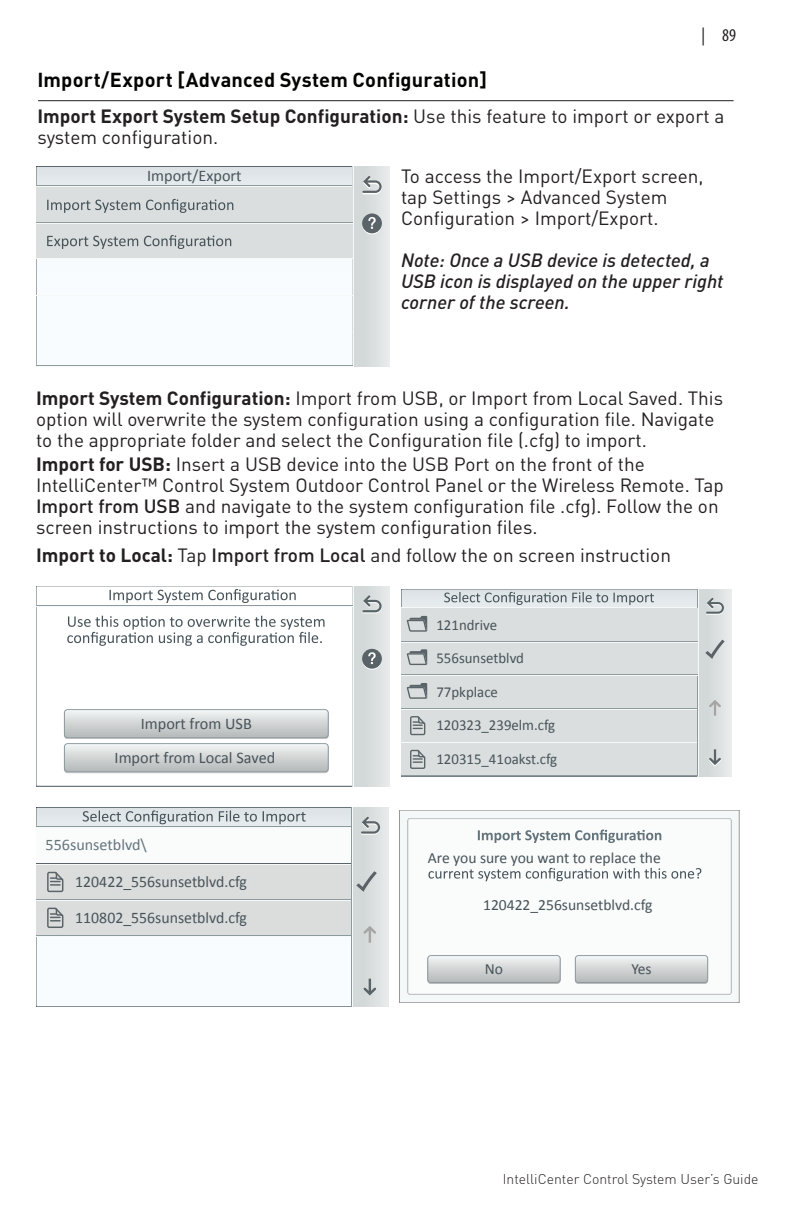
<style>
.page{position:relative;width:792px;height:1224px;background:#fff}
.page>*{position:absolute;margin:0;border:0;box-sizing:border-box;transform-origin:0 0}
.t1{font:700 20px "DIN Pro";letter-spacing:.01em;color:#040503}
.t2{font:19px/21px "DIN Pro";color:#231f20}
.t3{font:italic 500 19px/21px "DIN Pro";color:#231f20}
.t4{font:condensed 18px "Myriad Pro";color:#231f20}
.t5{font:16.2px "Calibri";color:#47545a}
.t6{font:16.2px "Calibri";color:#64747c}
.t7{font:15.6px "Calibri";color:#47545a}
.t8{font:15.2px/33.2px "Calibri";color:#47545a}
.t9{font:300 14px "DIN Pro";color:#231f20}
.s1{font-weight:700}
.s2{font-weight:500}
</style>
<div class="page">
<div style="left:353px;top:586px;width:37px;height:200px;background:linear-gradient(to bottom,#dadede,#dadede)"></div>
<svg style="left:110px;top:589px;width:186px;height:14px"></svg>
<hr style="left:36px;top:605px;width:317px;height:1px;background:#8c999e">
<hr style="left:36px;top:606px;width:317px;height:1px;background:#f5f8f8">
<svg style="left:362px;top:595px;width:20px;height:18px"></svg>
<svg style="left:67px;top:616px;width:258px;height:30px"></svg>
<div style="left:64px;top:744px;width:265px;height:29px;border:1px solid #050504;border-radius:3px"></div>
<svg style="left:64px;top:744px;width:264px;height:28px;background:#d3d6d6"></svg>
<div style="left:64px;top:743px;width:265px;height:29px;border:1px solid #8c999e;border-radius:3px"></div>
<div style="left:64px;top:710px;width:265px;height:29px;border:1px solid #050504;border-radius:3px"></div>
<svg style="left:64px;top:710px;width:264px;height:28px;background:#d3d6d6"></svg>
<div style="left:64px;top:709px;width:265px;height:29px;border:1px solid #8c999e;border-radius:3px"></div>
<hr style="left:353px;top:586px;width:1px;height:200px;background:#8c999e">
<hr style="left:354px;top:586px;width:1px;height:200px;background:#f5f8f8">
<svg style="left:362px;top:650px;width:20px;height:20px"></svg>
<div style="left:362px;top:649px;width:20px;height:20px;background:#5a6468;border-radius:50%"></div>
<svg style="left:368px;top:652px;width:8px;height:12px"></svg>
<div style="left:401px;top:589px;width:331px;height:187px;background:#e2e7ea"></div>
<div style="left:401px;top:743px;width:296px;height:33px;background:#dbdede"></div>
<hr style="left:401px;top:776px;width:296px;height:1px;background:#8d9a9e">
<div style="left:401px;top:709px;width:296px;height:34px;background:#dbdede"></div>
<hr style="left:401px;top:742px;width:296px;height:1px;background:#8d9a9e">
<hr style="left:401px;top:743px;width:296px;height:1px;background:#f6f8f8">
<div style="left:401px;top:675px;width:296px;height:34px;background:#dbdede"></div>
<hr style="left:401px;top:708px;width:296px;height:1px;background:#8d9a9e">
<hr style="left:401px;top:709px;width:296px;height:1px;background:#f6f8f8">
<hr style="left:401px;top:607px;width:296px;height:1px;background:#8d9a9e">
<div style="left:697px;top:589px;width:35px;height:187px;background:linear-gradient(to bottom,#dbdfe0,#dbdfe0)"></div>
<hr style="left:697px;top:589px;width:1px;height:187px;background:#8d9a9e">
<hr style="left:698px;top:589px;width:1px;height:187px;background:#f6f8f8">
<div style="left:401px;top:608px;width:296px;height:34px;background:#dbdede"></div>
<div style="left:401px;top:641px;width:296px;height:34px;background:#dbdede"></div>
<hr style="left:401px;top:674px;width:296px;height:1px;background:#8d9a9e">
<hr style="left:401px;top:641px;width:296px;height:1px;background:#8d9a9e">
<hr style="left:401px;top:642px;width:296px;height:1px;background:#f6f8f8">
<hr style="left:401px;top:675px;width:296px;height:1px;background:#f6f8f8">
<svg style="left:706px;top:598px;width:18px;height:17px"></svg>
<svg style="left:709px;top:749px;width:12px;height:18px"></svg>
<svg style="left:709px;top:700px;width:12px;height:16px"></svg>
<svg style="left:444px;top:592px;width:210px;height:13px"></svg>
<svg style="left:410px;top:716px;width:16px;height:20px"></svg>
<svg style="left:410px;top:749px;width:16px;height:20px"></svg>
<svg style="left:407px;top:683px;width:20px;height:16px"></svg>
<svg style="left:407px;top:649px;width:20px;height:16px"></svg>
<svg style="left:407px;top:616px;width:20px;height:16px"></svg>
<svg style="left:705px;top:640px;width:20px;height:19px"></svg>
<svg style="left:38px;top:809px;width:314px;height:196px"></svg>
<div style="left:36px;top:807px;width:352px;height:200px;border:1px solid #47545b"></div>
<div style="left:352px;top:807px;width:36px;height:200px;background:#d9dedd"></div>
<svg style="left:361px;top:817px;width:19px;height:18px"></svg>
<svg style="left:83px;top:810px;width:223px;height:14px;background:#c0c7cb"></svg>
<hr style="left:36px;top:936px;width:315px;height:1px;background:#f5f8f8">
<div style="left:36px;top:864px;width:315px;height:36px;background:#dbdddd"></div>
<div style="left:36px;top:899px;width:315px;height:36px;background:#dbdddd"></div>
<hr style="left:36px;top:899px;width:315px;height:1px;background:#8c999e">
<hr style="left:36px;top:900px;width:315px;height:1px;background:#f5f8f8">
<div style="left:36px;top:827px;width:315px;height:36px;background:#fafbfb"></div>
<hr style="left:36px;top:826px;width:315px;height:1px;background:#8c999e">
<hr style="left:36px;top:827px;width:315px;height:1px;background:#f5f8f8">
<hr style="left:36px;top:864px;width:315px;height:1px;background:#f5f8f8">
<hr style="left:352px;top:807px;width:1px;height:200px;background:#f5f8f8">
<hr style="left:36px;top:863px;width:315px;height:1px;background:#5a6468">
<hr style="left:36px;top:935px;width:315px;height:1px;background:#8c999e">
<svg style="left:47px;top:871px;width:17px;height:22px"></svg>
<svg style="left:47px;top:907px;width:17px;height:21px"></svg>
<svg style="left:356px;top:871px;width:21px;height:21px"></svg>
<svg style="left:363px;top:979px;width:13px;height:17px"></svg>
<svg style="left:364px;top:926px;width:12px;height:17px"></svg>
<div style="left:400px;top:810px;width:339px;height:193px;background:#f5f8f8"></div>
<svg style="left:408px;top:819px;width:323px;height:175px"></svg>
<svg style="left:478px;top:830px;width:183px;height:13px"></svg>
<div style="left:575px;top:956px;width:133px;height:28px;border:1px solid #050504;border-radius:3px"></div>
<svg style="left:577px;top:957px;width:129px;height:24px"></svg>
<div style="left:575px;top:955px;width:133px;height:28px;border:1px solid #8c999e;border-radius:3px"></div>
<div style="left:428px;top:956px;width:132px;height:28px;border:1px solid #050504;border-radius:3px"></div>
<svg style="left:430px;top:957px;width:128px;height:24px"></svg>
<div style="left:428px;top:955px;width:132px;height:28px;border:1px solid #8c999e;border-radius:3px"></div>
<svg style="left:428px;top:868px;width:273px;height:13px"></svg>
<div style="left:400px;top:810px;width:339px;height:193px;border:1px solid #989898"></div>
<hr style="left:38px;top:100px;width:696px;height:1px;background:#231f20">
<svg style="left:38px;top:169px;width:315px;height:196px"></svg>
<hr style="left:36px;top:186px;width:317px;height:1px;background:#f6f8f8">
<div style="left:353px;top:167px;width:37px;height:200px;background:linear-gradient(to bottom,#dbdfe0,#dadedf)"></div>
<hr style="left:353px;top:167px;width:1px;height:200px;background:#8d9a9e">
<hr style="left:354px;top:167px;width:1px;height:200px;background:#f6f8f8">
<svg style="left:362px;top:176px;width:20px;height:18px"></svg>
<div style="left:36px;top:187px;width:317px;height:36px;background:#dbdede"></div>
<div style="left:36px;top:222px;width:317px;height:37px;background:#dbdede"></div>
<hr style="left:36px;top:258px;width:317px;height:1px;background:#8d9a9e">
<hr style="left:36px;top:222px;width:317px;height:1px;background:#8d9a9e">
<hr style="left:36px;top:223px;width:317px;height:1px;background:#f6f8f8">
<hr style="left:36px;top:259px;width:317px;height:1px;background:#f6f8f8">
<hr style="left:36px;top:295px;width:317px;height:1px;background:#f6f8f8">
<svg style="left:47px;top:235px;width:184px;height:14px"></svg>
<svg style="left:47px;top:199px;width:186px;height:14px"></svg>
<hr style="left:36px;top:365px;width:317px;height:1px;background:#8d9a9e">
<hr style="left:36px;top:366px;width:317px;height:1px;background:#f6f8f8">
<svg style="left:362px;top:215px;width:20px;height:19px"></svg>
<div style="left:362px;top:213px;width:20px;height:20px;background:#5a6468;border-radius:50%"></div>
<svg style="left:368px;top:217px;width:8px;height:12px"></svg>
<p class="t1" style="left:37px;top:63px;width:451px">Import/Export [Advanced System Configuration]</p>
<p class="t4" style="left:702px;top:24px;width:36px">| 89</p>
<p class="t2" style="left:37px;top:104px;width:688px"><span class="s1">Import Export System Setup Configuration:</span> Use this feature to import or export a system configuration.</p>
<p class="t5" style="left:147px;top:165px;width:96px">Import/Export</p>
<p class="t2" style="left:401px;top:164px;width:304px">To access the Import/Export screen, tap Settings &gt; Advanced System<br>Configuration &gt; Import/Export.</p>
<p class="t3" style="left:401px;top:248px;width:324px">Note: Once a USB device is detected, a<br>USB icon is displayed on the upper right corner of the screen.</p>
<p class="t2" style="left:36px;top:386px;width:689px"><span class="s1">Import System Configuration:</span> Import from USB, or Import from Local Saved. This option will overwrite the system configuration using a configuration file. Navigate to the appropriate folder and select the Configuration file (.cfg) to import.</p>
<p class="t2" style="left:36px;top:452px;width:689px"><span class="s1">Import for USB:</span> Insert a USB device into the USB Port on the front of the IntelliCenter™ Control System Outdoor Control Panel or the Wireless Remote. Tap <span class="s2">Import from USB</span> and navigate to the system configuration file .cfg). Follow the on screen instructions to import the system configuration files.</p>
<p class="t2" style="left:36px;top:542px;width:637px"><span class="s1">Import to Local:</span> Tap <span class="s2">Import from Local</span> and follow the on screen instruction</p>
<p class="t5" style="left:141px;top:713px;width:113px">Import from USB</p>
<p class="t5" style="left:115px;top:747px;width:162px">Import from Local Saved</p>
<p class="t6" style="left:46px;top:834px;width:103px">556sunsetblvd\</p>
<p class="t5" style="left:75px;top:871px;width:173px">120422_556sunsetblvd.cfg</p>
<p class="t5" style="left:75px;top:907px;width:173px">110802_556sunsetblvd.cfg</p>
<p class="t8" style="left:436px;top:608px;width:89px">121ndrive<br>556sunsetblvd</p>
<p class="t8" style="left:436px;top:676px;width:120px">77pkplace<br>120323_239elm.cfg</p>
<p class="t8" style="left:436px;top:742px;width:122px">120315_41oakst.cfg</p>
<p class="t7" style="left:428px;top:848px;width:235px">Are you sure you want to replace the</p>
<p class="t7" style="left:483px;top:895px;width:171px">120422_256sunsetblvd.cfg</p>
<p class="t7" style="left:485px;top:959px;width:20px">No</p>
<p class="t7" style="left:631px;top:959px;width:22px">Yes</p>
<p class="t9" style="left:503px;top:1168px;width:257px">IntelliCenter Control System User’s Guide</p>
</div>
